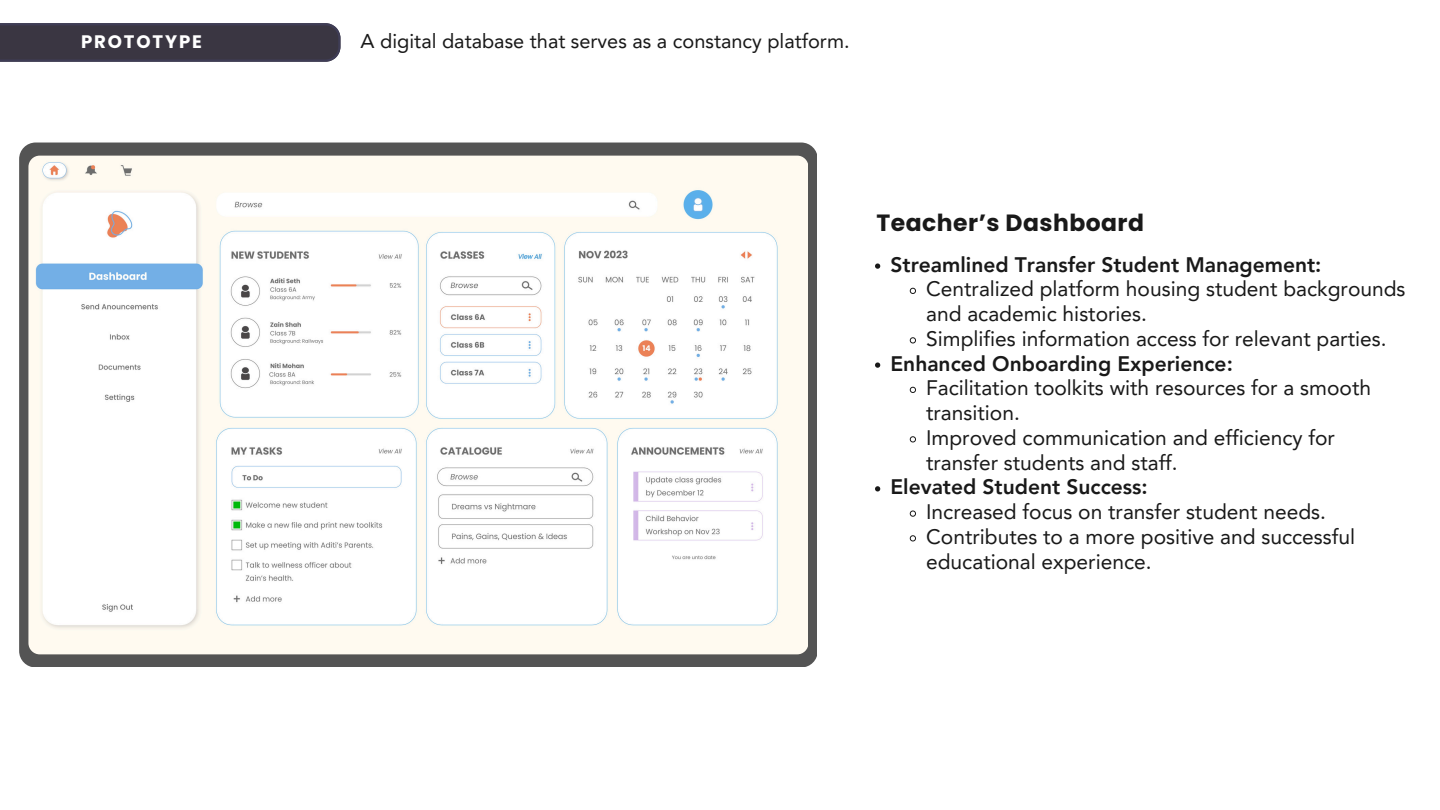
<style>
.page{position:relative;width:1440px;height:810px;background:#fff}
.page>*{position:absolute;margin:0;border:0;box-sizing:border-box;transform-origin:0 0}
.t1{font:700 23.5px "Poppins";letter-spacing:.02em;color:#191919}
.t2{font:21px/24.8px "Avenir LT Pro";color:#191919}
.t3{font:800 21px "Avenir LT Pro";color:#191919}
.t4{font:20px "Avenir LT Pro";color:#191919}
.t5{font:700 18.1px "Poppins";letter-spacing:.105em;color:#fff}
</style>
<div class="page">
<svg style="left:0;top:23px;width:340px;height:39px;background:#3c3846"></svg>
<svg style="left:875px;top:263px;width:5px;height:6px"></svg>
<svg style="left:909px;top:287px;width:7px;height:7px"></svg>
<svg style="left:909px;top:337px;width:7px;height:7px"></svg>
<svg style="left:875px;top:362px;width:5px;height:6px"></svg>
<svg style="left:909px;top:386px;width:7px;height:7px"></svg>
<svg style="left:909px;top:436px;width:7px;height:7px"></svg>
<svg style="left:875px;top:486px;width:5px;height:5px"></svg>
<svg style="left:909px;top:510px;width:7px;height:7px"></svg>
<svg style="left:909px;top:535px;width:7px;height:7px"></svg>
<div style="left:19px;top:143px;width:798px;height:524px;background:#545454;border-radius:16px"></div>
<img style="left:28px;top:156px;width:780px;height:498px;border-radius:11px">
<p class="t5" style="left:81px;top:29px;width:122px">PROTOTYPE</p>
<h2 class="t4" style="left:361px;top:33px;width:490px">A digital database that serves as a constancy platform.</h2>
<p class="t1" style="left:877px;top:206px;width:269px">Teacher’s Dashboard</p>
<p class="t3" style="left:890px;top:256px;width:433px">Streamlined Transfer Student Management:</p>
<h1 class="t2" style="left:926px;top:279px;width:481px">Centralized platform housing student backgrounds and academic histories.</h1>
<p class="t2" style="left:926px;top:328px;width:462px">Simplifies information access for relevant parties.</p>
<p class="t3" style="left:890px;top:355px;width:344px">Enhanced Onboarding Experience:</p>
<p class="t2" style="left:926px;top:378px;width:446px">Facilitation toolkits with resources for a smooth transition.</p>
<p class="t2" style="left:926px;top:427px;width:410px">Improved communication and efficiency for transfer students and staff.</p>
<p class="t3" style="left:890px;top:479px;width:259px">Elevated Student Success:</p>
<p class="t2" style="left:926px;top:501px;width:401px">Increased focus on transfer student needs.</p>
<p class="t2" style="left:926px;top:526px;width:430px">Contributes to a more positive and successful educational experience.</p>
</div>
